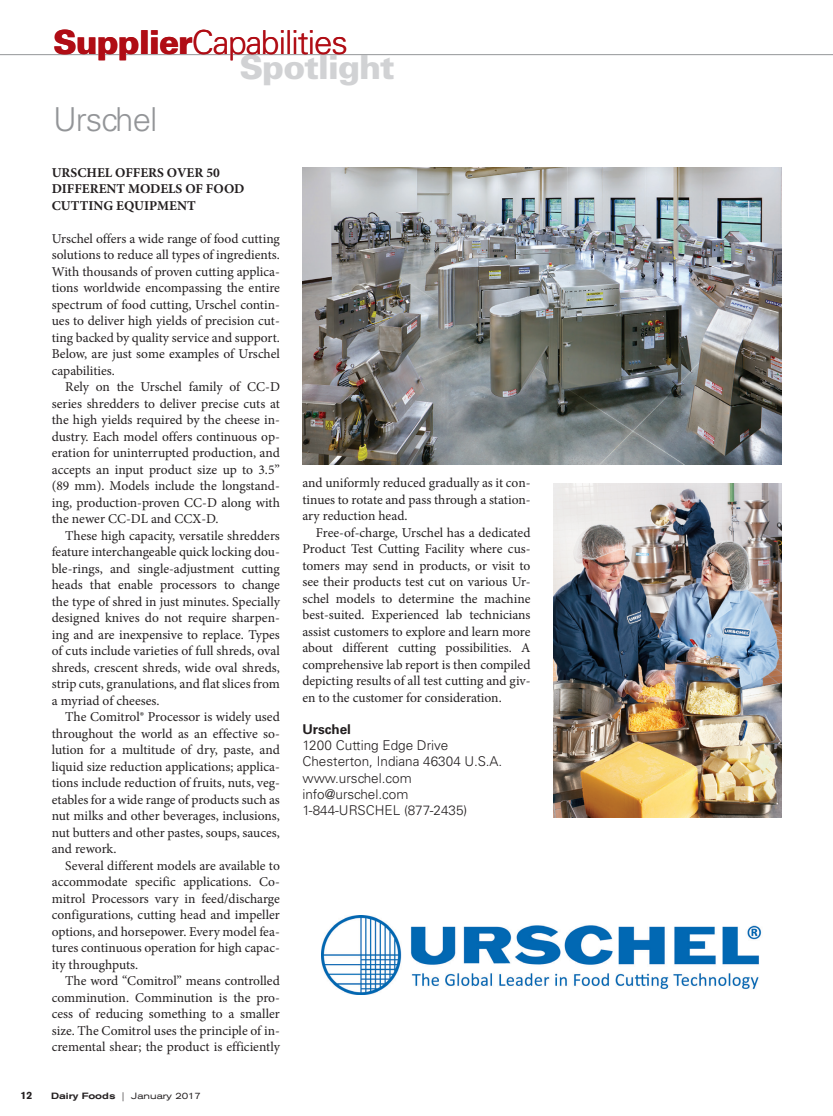
<style>
.page{position:relative;width:833px;height:1116px;background:#fff}
.page>*{position:absolute;margin:0;border:0;box-sizing:border-box;transform-origin:0 0}
.t1{font:300 33px "Univers";letter-spacing:-.03em;color:#b00d15}
.t2{font:900 33px "Univers";letter-spacing:-.03em;color:#d1d2d4}
.t3{font:300 33px "Univers";letter-spacing:-.03em;color:#939598}
.t4{font:13.5px/16.5px "Minion Pro";letter-spacing:-.005em;color:#231f20;text-align:justify}
.t5{font:300 13.5px/16.2px "Univers";color:#231f20}
.t6{font:700 13.5px/16.5px "Minion Pro";color:#231f20}
.t7{font:700 13.5px "Univers";color:#231f20}
.t8{font:700 10.5px "Akzidenz Grotesk BE";color:#231f20}
.t9{font:expanded 9px "Akzidenz Grotesk BE";color:#231f20}
.s1{font-weight:900}
.s2{font-weight:500}
</style>
<div class="page">
<hr style="left:0;top:54px;width:832px;height:1px;background:#939598">
<img style="left:553px;top:483px;width:228px;height:334px">
<img style="left:302px;top:167px;width:479px;height:297px">
<img style="left:321px;top:915px;width:441px;height:80px">
<h1 class="t1" style="left:53px;top:23px;width:296px"><span class="s1">Supplier</span>Capabilities</h1>
<h1 class="t2" style="left:239px;top:46px;width:157px">Spotlight</h1>
<h1 class="t3" style="left:53px;top:99px;width:106px">Urschel</h1>
<p class="t6" style="left:52px;top:164px;width:194px">URSCHEL OFFERS OVER 50<br>DIFFERENT MODELS OF FOOD<br>CUTTING EQUIPMENT</p>
<p class="t4" style="left:52px;top:230px;width:230px">Urschel offers a wide range of food cutting solutions to reduce all types of ingredients.<br>With thousands of proven cutting applica&shy;tions worldwide encompassing the entire spectrum of food cutting, Urschel contin&shy;ues to deliver high yields of precision cut&shy;ting backed by quality service and support.<br>Below, are just some examples of Urschel capabilities.</p>
<p class="t4" style="left:52px;top:379px;width:230px;text-indent:14px">Rely on the Urschel family of CC-D series shredders to deliver precise cuts at the high yields required by the cheese in&shy;dustry. Each model offers continuous op&shy;eration for uninterrupted production, and accepts an input product size up to 3.5” (89 mm). Models include the longstand&shy;ing, production-proven CC-D along with the newer CC-DL and CCX-D.</p>
<p class="t4" style="left:52px;top:527px;width:230px;text-indent:14px">These high capacity, versatile shredders feature interchangeable quick locking dou&shy;ble-rings, and single-adjustment cutting heads that enable processors to change the type of shred in just minutes. Specially designed knives do not require sharpen&shy;ing and are inexpensive to replace. Types of cuts include varieties of full shreds, oval shreds, crescent shreds, wide oval shreds, strip cuts, granulations, and flat slices from a myriad of cheeses.</p>
<p class="t4" style="left:52px;top:709px;width:230px;text-indent:14px">The Comitrol® Processor is widely used throughout the world as an effective so&shy;lution for a multitude of dry, paste, and liquid size reduction applications; applica&shy;tions include reduction of fruits, nuts, veg&shy;etables for a wide range of products such as nut milks and other beverages, inclusions, nut butters and other pastes, soups, sauces, and rework.</p>
<p class="t4" style="left:52px;top:857px;width:230px;text-indent:14px">Several different models are available to accommodate specific applications. Co&shy;mitrol Processors vary in feed/discharge configurations, cutting head and impeller options, and horsepower. Every model fea&shy;tures continuous operation for high capac&shy;ity throughputs.</p>
<p class="t4" style="left:52px;top:973px;width:230px;text-indent:14px">The word “Comitrol” means controlled comminution. Comminution is the pro&shy;cess of reducing something to a smaller size. The Comitrol uses the principle of in&shy;cremental shear; the product is efficiently</p>
<p class="t8" style="left:21px;top:1089px;width:13px">12</p>
<p class="t9" style="left:51px;top:1091px;width:151px"><span class="s2">Dairy Foods</span> | January 2017</p>
<p class="t4" style="left:302px;top:475px;width:230px">and uniformly reduced gradually as it con&shy;tinues to rotate and pass through a station&shy;ary reduction head.</p>
<p class="t4" style="left:302px;top:524px;width:230px;text-indent:14px">Free-of-charge, Urschel has a dedicated Product Test Cutting Facility where cus&shy;tomers may send in products, or visit to see their products test cut on various Ur&shy;schel models to determine the machine best-suited. Experienced lab technicians assist customers to explore and learn more about different cutting possibilities. A comprehensive lab report is then compiled depicting results of all test cutting and giv&shy;en to the customer for consideration.</p>
<p class="t7" style="left:302px;top:721px;width:50px">Urschel</p>
<p class="t5" style="left:302px;top:737px;width:201px">1200 Cutting Edge Drive<br>Chesterton, Indiana 46304 U.S.A. www.urschel.com info@urschel.com<br>1-844-URSCHEL (877-2435)</p>
</div>
